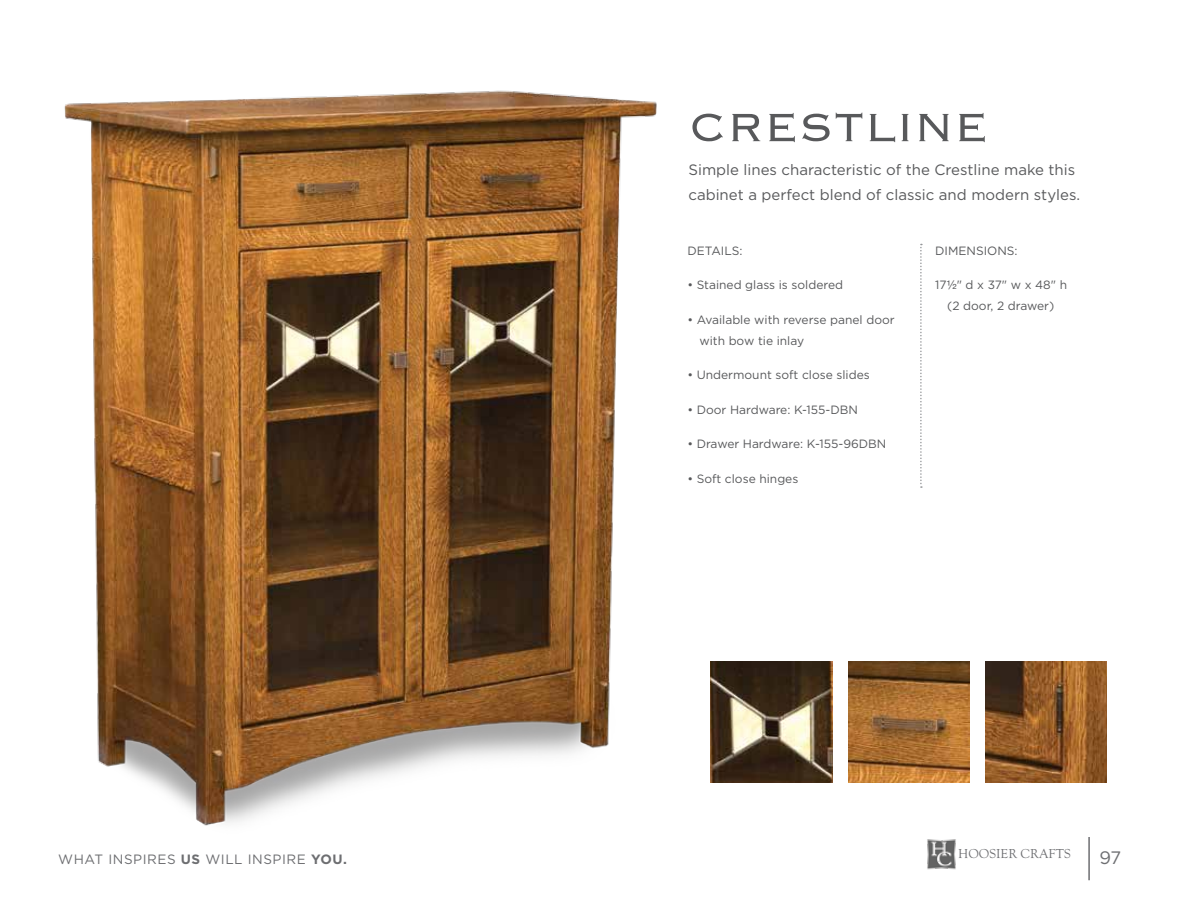
<style>
.page{position:relative;width:1188px;height:918px;background:#fff}
.page>*{position:absolute;margin:0;border:0;box-sizing:border-box;transform-origin:0 0}
.t1{font:300 51.75px "Copperplate";color:#58595b}
.t2{font:18px "Gotham";color:#6d6e71}
.t3{font:15px/25.5px "Gotham";color:#58595b}
.t4{font:13.5px "Gotham";letter-spacing:.04em;color:#6d6e71}
.t5{font:13.35px "Goudy Old Sty";color:#6d6e71}
.t6{font:12px/21px "Gotham";color:#58595b}
.s1{font-weight:700}
.s2{font-family:"Helvetica Neue LT Std"}
</style>
<div class="page">
<img style="left:64px;top:90px;width:593px;height:736px">
<img style="left:711px;top:662px;width:121px;height:121px">
<svg style="left:920px;top:244px;width:2px;height:244px"></svg>
<img style="left:848px;top:662px;width:122px;height:121px">
<img style="left:986px;top:662px;width:121px;height:121px">
<img style="left:927px;top:839px;width:29px;height:31px">
<hr style="left:1088px;top:837px;width:2px;height:43px;background:#6d6e71">
<p class="t4" style="left:58px;top:852px;width:290px">WHAT INSPIRES <span class="s1">US</span> WILL INSPIRE <span class="s1">YOU.</span></p>
<h1 class="t1" style="left:689px;top:94px;width:301px">CRESTLINE</h1>
<p class="t3" style="left:688px;top:156px;width:393px">Simple lines characteristic of the Crestline make this cabinet a perfect blend of classic and modern styles.</p>
<p class="t6" style="left:687px;top:240px;width:57px">DETAILS:</p>
<p class="t6" style="left:687px;top:274px;width:157px">• Stained glass is soldered</p>
<p class="t6" style="left:699px;top:309px;width:197px;text-indent:-12px">• Available with reverse panel door with bow tie inlay</p>
<p class="t6" style="left:687px;top:364px;width:184px">• Undermount soft close slides</p>
<p class="t6" style="left:687px;top:399px;width:172px">• Door Hardware: K-155-DBN</p>
<p class="t6" style="left:687px;top:433px;width:201px">• Drawer Hardware: K-155-96DBN</p>
<p class="t6" style="left:687px;top:468px;width:113px">• Soft close hinges</p>
<p class="t6" style="left:935px;top:240px;width:84px">DIMENSIONS:</p>
<p class="t6" style="left:935px;top:274px;width:133px;text-align:center">17<span class="s2">½</span>" d x 37" w x 48" h (2 door, 2 drawer)</p>
<p class="t5" style="left:958px;top:846px;width:114px">HOOSIER CRAFTS</p>
<h2 class="t2" style="left:1099px;top:847px;width:23px">97</h2>
</div>
